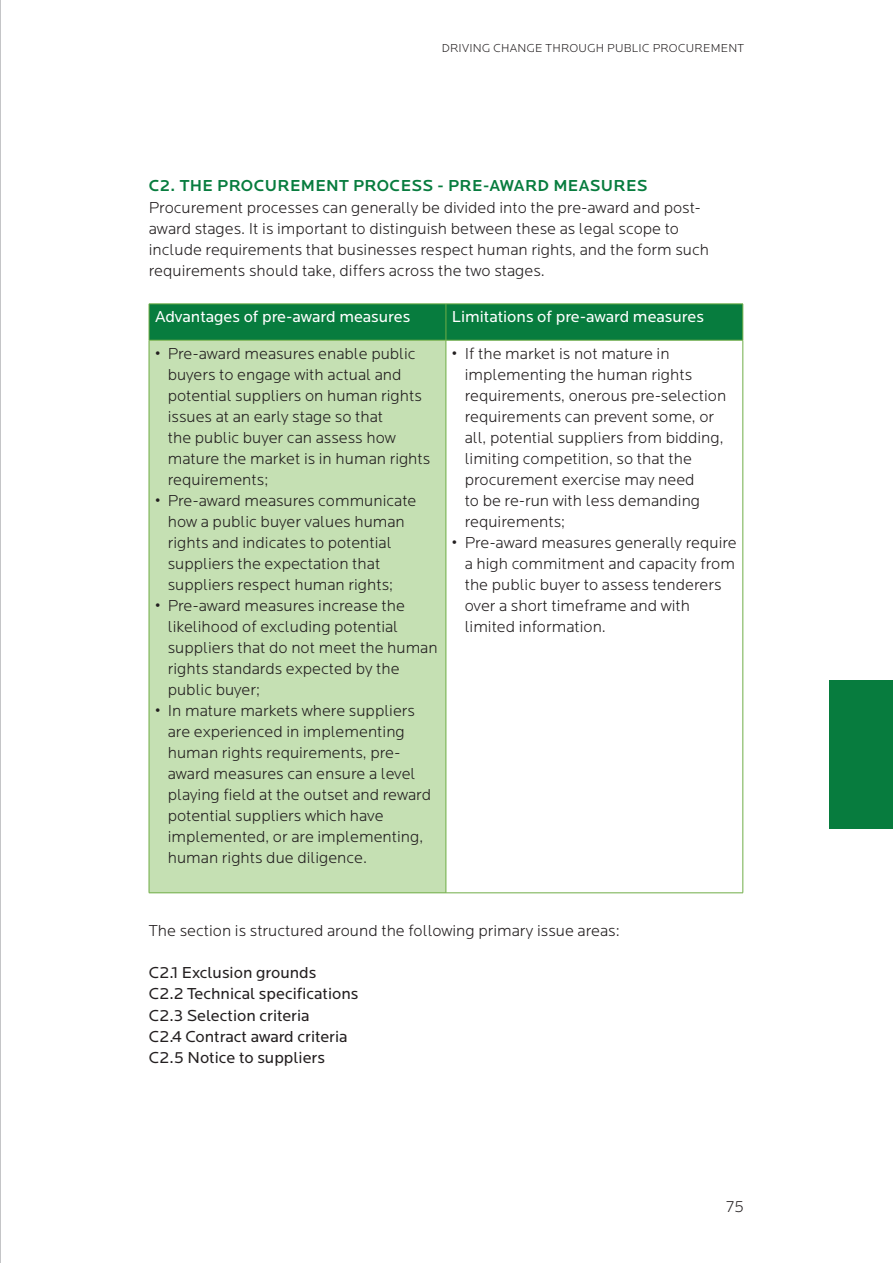
<style>
.page{position:relative;width:893px;height:1263px;background:#fff}
.page>*{position:absolute;margin:0;border:0;box-sizing:border-box;transform-origin:0 0}
.Brød_m_luft{font:300 16.5px/21px "Locator";color:#231f20}
.Brød_m_luft-2{font:16.5px "Locator";color:#231f20}
.No_Spacing{font:16.5px "Locator";color:#fff}
.MR_2_grøn{font:500 16.5px "Locator";letter-spacing:.02em;color:#077c3e}
.t1{font:300 12px "Locator";letter-spacing:.02em;color:#231f20}
</style>
<div class="page">
<hr style="left:0;top:0;width:1px;height:1263px;background:#8a8c8f">
<div style="left:829px;top:680px;width:64px;height:149px;background:#077c3e"></div>
<div style="left:150px;top:305px;width:593px;height:35px;background:#077c3e"></div>
<div style="left:149px;top:340px;width:297px;height:553px;background:#c5e0b3"></div>
<hr style="left:149px;top:340px;width:1px;height:553px;background:#70ad47">
<hr style="left:149px;top:892px;width:297px;height:1px;background:#70ad47">
<hr style="left:149px;top:304px;width:297px;height:1px;background:#70ad47">
<hr style="left:149px;top:304px;width:1px;height:36px;background:#70ad47">
<hr style="left:149px;top:340px;width:297px;height:1px;background:#70ad47">
<hr style="left:446px;top:340px;width:297px;height:1px;background:#70ad47">
<hr style="left:446px;top:304px;width:297px;height:1px;background:#70ad47">
<hr style="left:446px;top:304px;width:1px;height:36px;background:#70ad47">
<hr style="left:743px;top:304px;width:1px;height:36px;background:#70ad47">
<hr style="left:446px;top:340px;width:1px;height:553px;background:#70ad47">
<hr style="left:743px;top:340px;width:1px;height:553px;background:#70ad47">
<hr style="left:446px;top:892px;width:297px;height:1px;background:#70ad47">
<p class="t1" style="left:442px;top:41px;width:304px">DRIVING CHANGE THROUGH PUBLIC PROCUREMENT</p>
<p class="MR_2_grøn" style="left:149px;top:177px;width:500px">C2. THE PROCUREMENT PROCESS - PRE-AWARD MEASURES</p>
<p class="Brød_m_luft" style="left:149px;top:197px;width:562px">Procurement processes can generally be divided into the pre-award and post&shy;award stages. It is important to distinguish between these as legal scope to include requirements that businesses respect human rights, and the form such requirements should take, differs across the two stages.</p>
<p class="No_Spacing" style="left:155px;top:308px;width:257px">Advantages of pre-award measures</p>
<p class="No_Spacing" style="left:452px;top:308px;width:254px">Limitations of pre-award measures</p>
<p class="Brød_m_luft" style="left:168px;top:343px;width:264px;text-indent:-13px">• Pre-award measures enable public buyers to engage with actual and potential suppliers on human rights issues at an early stage so that<br>the public buyer can assess how mature the market is in human rights requirements;</p>
<p class="Brød_m_luft" style="left:168px;top:490px;width:250px;text-indent:-13px">• Pre-award measures communicate how a public buyer values human rights and indicates to potential suppliers the expectation that suppliers respect human rights;</p>
<p class="Brød_m_luft" style="left:168px;top:595px;width:271px;text-indent:-13px">• Pre-award measures increase the likelihood of excluding potential suppliers that do not meet the human rights standards expected by the public buyer;</p>
<p class="Brød_m_luft" style="left:168px;top:700px;width:265px;text-indent:-13px">• In mature markets where suppliers are experienced in implementing human rights requirements, pre&shy;award measures can ensure a level playing field at the outset and reward potential suppliers which have implemented, or are implementing, human rights due diligence.</p>
<p class="Brød_m_luft" style="left:465px;top:343px;width:263px;text-indent:-13px">• If the market is not mature in implementing the human rights requirements, onerous pre-selection requirements can prevent some, or all, potential suppliers from bidding, limiting competition, so that the procurement exercise may need<br>to be re-run with less demanding requirements;</p>
<p class="Brød_m_luft" style="left:465px;top:532px;width:274px;text-indent:-13px">• Pre-award measures generally require a high commitment and capacity from the public buyer to assess tenderers over a short timeframe and with limited information.</p>
<p class="Brød_m_luft" style="left:149px;top:920px;width:472px">The section is structured around the following primary issue areas:</p>
<p class="Brød_m_luft-2" style="left:149px;top:964px;width:169px">C2.1 Exclusion grounds</p>
<p class="Brød_m_luft-2" style="left:149px;top:985px;width:211px">C2.2 Technical specifications</p>
<p class="Brød_m_luft-2" style="left:149px;top:1006px;width:162px">C2.3 Selection criteria</p>
<p class="Brød_m_luft-2" style="left:149px;top:1027px;width:200px">C2.4 Contract award criteria</p>
<p class="Brød_m_luft-2" style="left:149px;top:1049px;width:178px">C2.5 Notice to suppliers</p>
<p class="Brød_m_luft" style="left:726px;top:1196px;width:20px">75</p>
</div>
